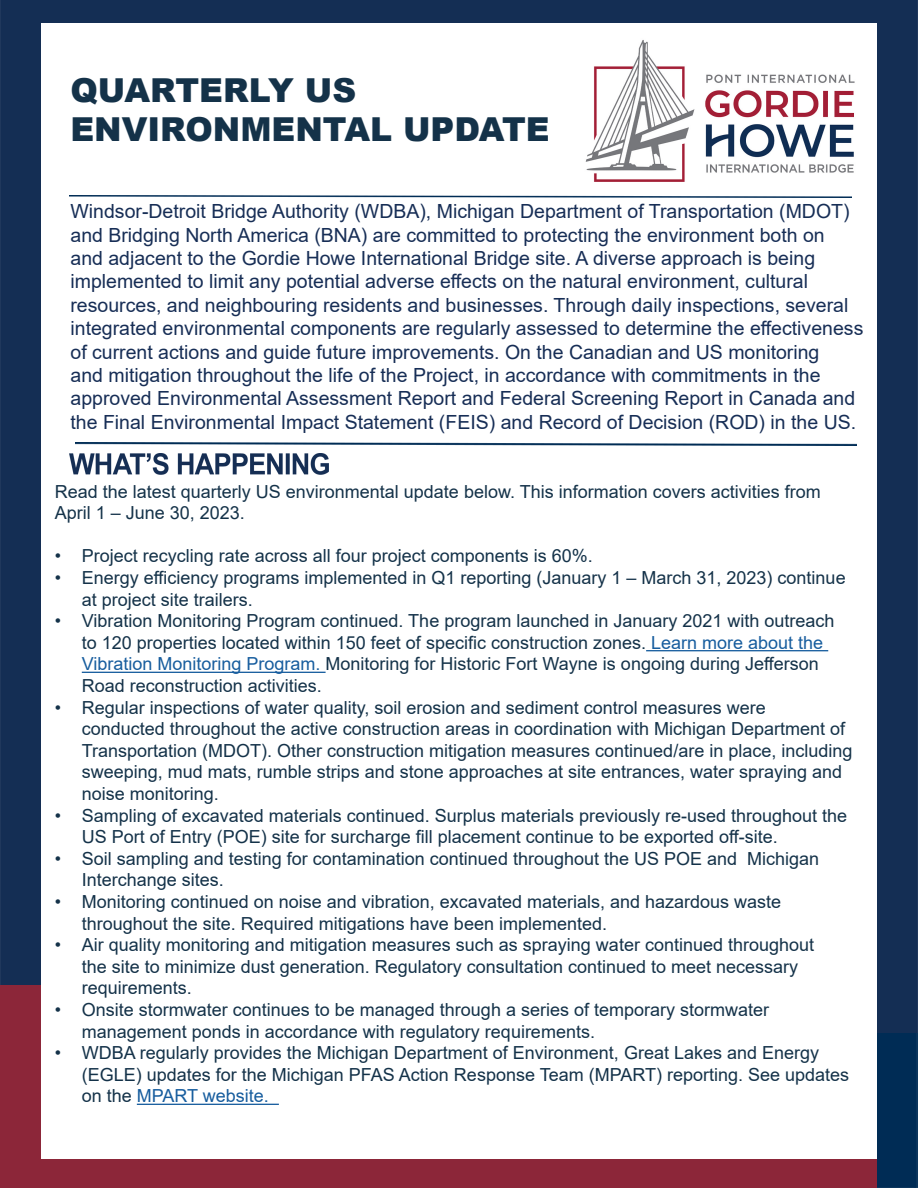
<style>
.page{position:relative;width:918px;height:1188px;background:#fff}
.page>*{position:absolute;margin:0;border:0;box-sizing:border-box;transform-origin:0 0}
.t1{font:900 33px "Arial";color:#143249}
.t2{font:19.5px/23.4px "Arial";color:#172e56}
.t3{font:18px/21.6px "Arial";color:#143249}
.s1{color:#175d9e}
</style>
<div class="page">
<div style="left:877px;top:1032px;width:41px;height:156px;background:#002c55"></div>
<div style="left:0;top:0;width:918px;height:1032px;background:#142e54"></div>
<div style="left:0;top:986px;width:877px;height:202px;background:#8c2639"></div>
<img style="left:41px;top:23px;width:836px;height:1136px">
<img style="left:577px;top:35px;width:287px;height:146px">
<img style="left:70px;top:454px;width:258px;height:20px">
<img style="left:70px;top:195px;width:781px;height:3px">
<img style="left:75px;top:442px;width:781px;height:3px">
<hr style="left:646px;top:650px;width:182px;height:1px;background:#175d9e">
<hr style="left:82px;top:672px;width:244px;height:1px;background:#175d9e">
<hr style="left:137px;top:1104px;width:142px;height:1px;background:#175d9e">
<p class="t1" style="left:70px;top:66px;width:287px">QUARTERLY US</p>
<p class="t1" style="left:70px;top:106px;width:481px">ENVIRONMENTAL UPDATE</p>
<p class="t2" style="left:70px;top:200px;width:794px">Windsor-Detroit Bridge Authority (WDBA), Michigan Department of Transportation (MDOT) and Bridging North America (BNA) are committed to protecting the environment both on<br>and adjacent to the Gordie Howe International Bridge site. A diverse approach is being implemented to limit any potential adverse effects on the natural environment, cultural resources, and neighbouring residents and businesses. Through daily inspections, several integrated environmental components are regularly assessed to determine the effectiveness of current actions and guide future improvements. On the Canadian and US monitoring<br>and mitigation throughout the life of the Project, in accordance with commitments in the approved Environmental Assessment Report and Federal Screening Report in Canada and the Final Environmental Impact Statement (FEIS) and Record of Decision (ROD) in the US.</p>
<p class="t3" style="left:55px;top:480px;width:768px">Read the latest quarterly US environmental update below. This information covers activities from</p>
<p class="t3" style="left:55px;top:502px;width:192px">April 1 – June 30, 2023.</p>
<p class="t3" style="left:55px;top:545px;width:540px">• Project recycling rate across all four project components is 60%.</p>
<p class="t3" style="left:82px;top:567px;width:765px;text-indent:-27px">• Energy efficiency programs implemented in Q1 reporting (January 1 – March 31, 2023) continue at project site trailers.</p>
<p class="t3" style="left:82px;top:610px;width:754px;text-indent:-27px">• Vibration Monitoring Program continued. The program launched in January 2021 with outreach to 120 properties located within 150 feet of specific construction zones. <span class="s1">Learn more about the Vibration Monitoring Program.</span> Monitoring for Historic Fort Wayne is ongoing during Jefferson Road reconstruction activities.</p>
<p class="t3" style="left:82px;top:696px;width:772px;text-indent:-27px">• Regular inspections of water quality, soil erosion and sediment control measures were conducted throughout the active construction areas in coordination with Michigan Department of Transportation (MDOT). Other construction mitigation measures continued/are in place, including sweeping, mud mats, rumble strips and stone approaches at site entrances, water spraying and noise monitoring.</p>
<p class="t3" style="left:82px;top:804px;width:767px;text-indent:-27px">• Sampling of excavated materials continued. Surplus materials previously re-used throughout the<br>US Port of Entry (POE) site for surcharge fill placement continue to be exported off-site.</p>
<p class="t3" style="left:82px;top:848px;width:739px;text-indent:-27px">• Soil sampling and testing for contamination continued throughout the US POE and Michigan<br>Interchange sites.</p>
<p class="t3" style="left:82px;top:891px;width:701px;text-indent:-27px">• Monitoring continued on noise and vibration, excavated materials, and hazardous waste throughout the site. Required mitigations have been implemented.</p>
<p class="t3" style="left:82px;top:934px;width:734px;text-indent:-27px">• Air quality monitoring and mitigation measures such as spraying water continued throughout the site to minimize dust generation. Regulatory consultation continued to meet necessary requirements.</p>
<p class="t3" style="left:82px;top:999px;width:689px;text-indent:-27px">• Onsite stormwater continues to be managed through a series of temporary stormwater management ponds in accordance with regulatory requirements.</p>
<p class="t3" style="left:82px;top:1042px;width:769px;text-indent:-27px">• WDBA regularly provides the Michigan Department of Environment, Great Lakes and Energy (EGLE) updates for the Michigan PFAS Action Response Team (MPART) reporting. See updates on the <span class="s1">MPART website.</span></p>
</div>
